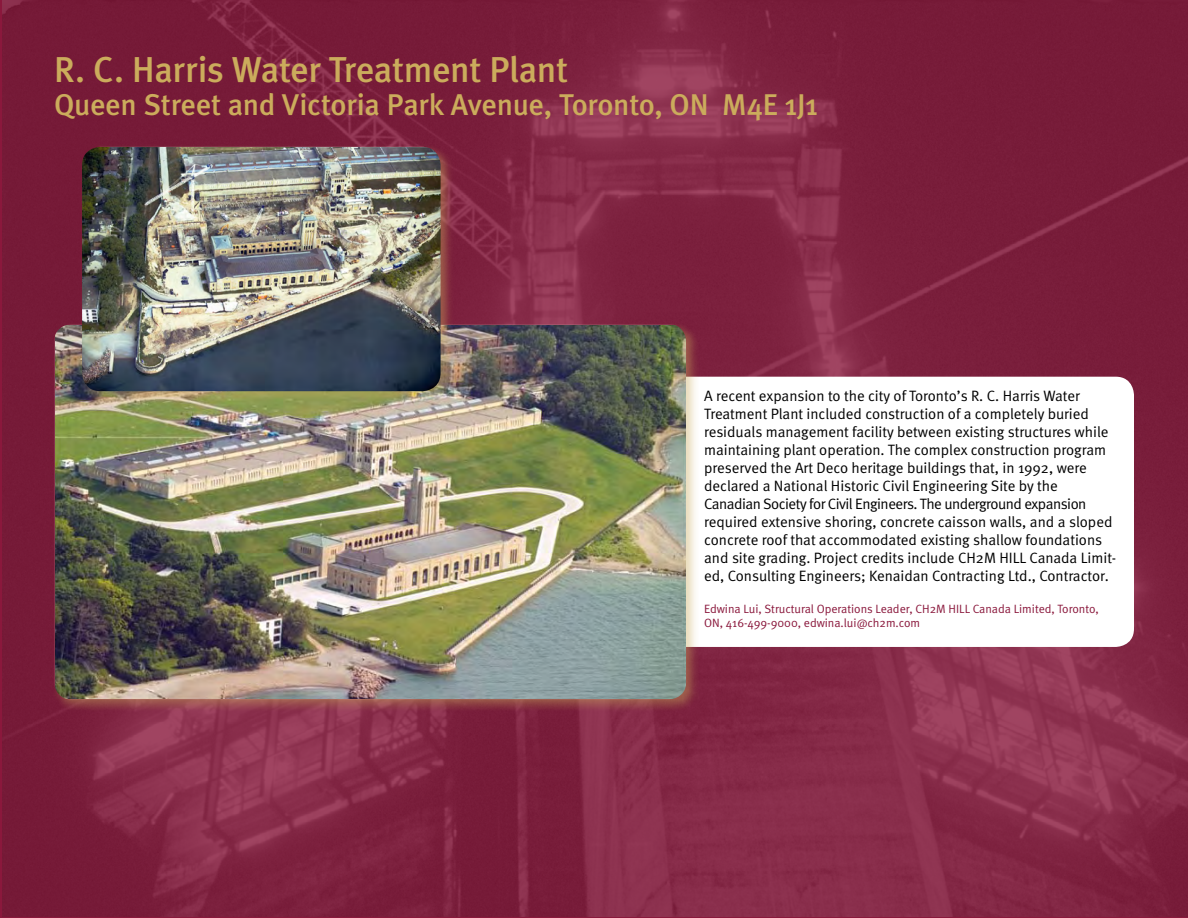
<style>
.page{position:relative;width:1188px;height:918px;background:#fff}
.page>*{position:absolute;margin:0;border:0;box-sizing:border-box;transform-origin:0 0}
.Title_of_project{font:500 36px "Meta";letter-spacing:-.01em;color:#cbac5c}
.Title_of_project_-_s{font:500 30px "Meta";letter-spacing:-.01em;color:#cbac5c}
.Body{font:15px/18px "Meta Normal";color:#000}
.Submitted_by{font:12px/14.4px "Meta Normal";color:#8a183c}
</style>
<div class="page">
<img style="left:2px;top:0;width:1186px;height:917px">
<div style="left:656px;top:377px;width:478px;height:270px;background:#fff;border-radius:18px"></div>
<div style="left:52px;top:322px;width:647px;height:390px;background:#cbac5c;opacity:.43"></div>
<img style="left:54px;top:324px;width:632px;height:376px">
<div style="left:80px;top:144px;width:374px;height:261px;background:#cbac5c;opacity:.43"></div>
<img style="left:82px;top:147px;width:359px;height:244px">
<p class="Title_of_project" style="left:54px;top:49px;width:516px">R. C. Harris Water Treatment Plant</p>
<p class="Title_of_project_-_s" style="left:54px;top:87px;width:766px">Queen Street and Victoria Park Avenue, Toronto, ON M4E 1J1</p>
<p class="Body" style="left:704px;top:386px;width:414px">A recent expansion to the city of Toronto’s R. C. Harris Water Treatment Plant included construction of a completely buried residuals management facility between existing structures while maintaining plant operation. The complex construction program preserved the Art Deco heritage buildings that, in 1992, were declared a National Historic Civil Engineering Site by the Canadian Society for Civil Engineers. The underground expansion required extensive shoring, concrete caisson walls, and a sloped concrete roof that accommodated existing shallow foundations and site grading. Project credits include CH2M HILL Canada Limit&shy;ed, Consulting Engineers; Kenaidan Contracting Ltd., Contractor.</p>
<p class="Submitted_by" style="left:704px;top:602px;width:396px">Edwina Lui, Structural Operations Leader, CH2M HILL Canada Limited, Toronto,<br>ON, 416-499-9000, edwina.lui@ch2m.com</p>
</div>
